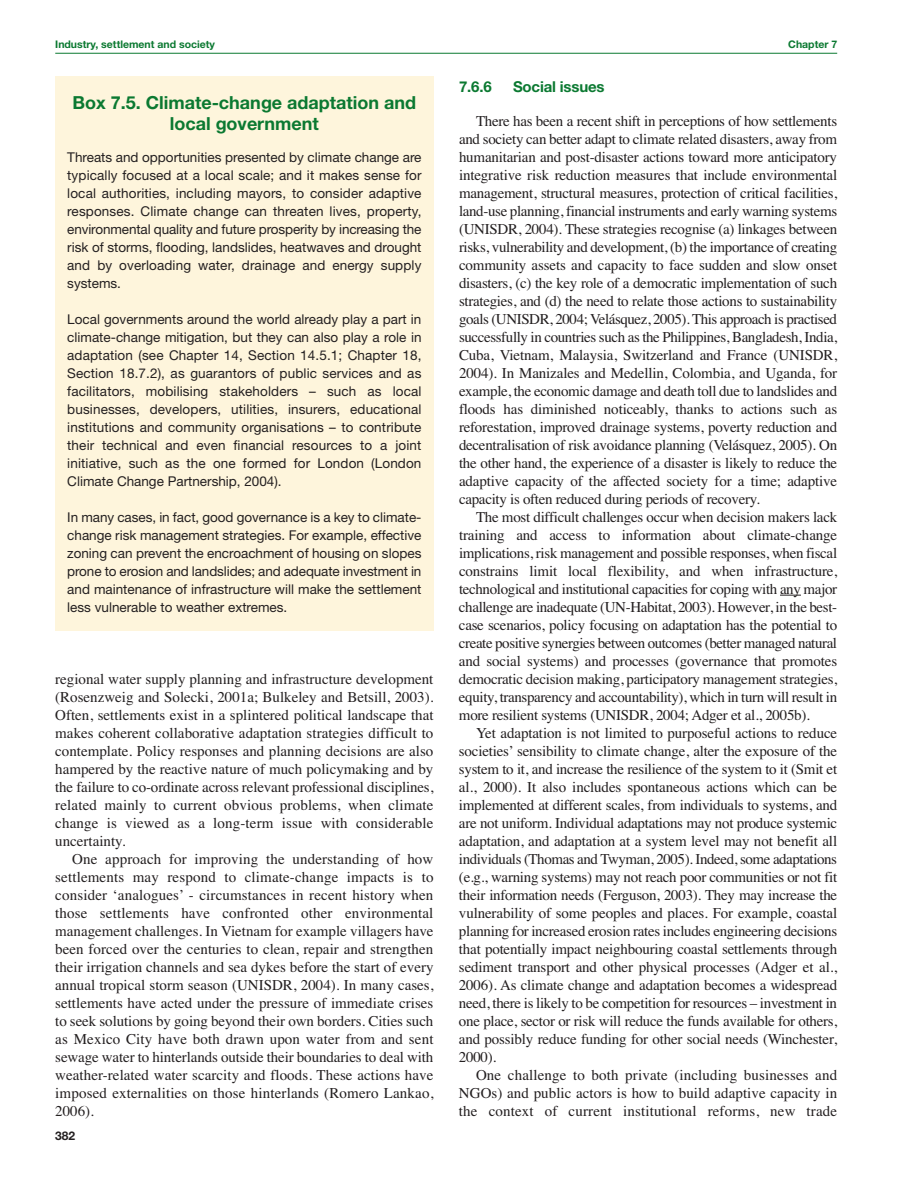
<style>
.page{position:relative;width:918px;height:1188px;background:#fff}
.page>*{position:absolute;margin:0;border:0;box-sizing:border-box;transform-origin:0 0}
.t1{font:700 18px/21.6px "Helvetica Neue";color:#0b7931;text-align:center}
.t2{font:15px/18px "Times";letter-spacing:-.005em;color:#231f20;text-align:justify}
.t3{font:700 15px "Helvetica Neue";letter-spacing:-.01em;color:#0b7931}
.t4{font:13.5px/18px "Helvetica Neue";color:#231f20;text-align:justify}
.t5{font:700 12px "Helvetica Neue";color:#231f20}
.t6{font:700 10.5px "Helvetica Neue";color:#0b7931}
</style>
<div class="page">
<svg style="left:780px;top:595px;width:21px;height:1px"></svg>
<hr style="left:55px;top:53px;width:782px;height:1px;background:#0b7931">
<div style="left:55px;top:77px;width:378px;height:554px;background:#fef5dc"></div>
<p class="t6" style="left:55px;top:40px;width:161px">Industry, settlement and society</p>
<p class="t6" style="left:788px;top:40px;width:50px">Chapter 7</p>
<p class="t1" style="left:73px;top:93px;width:345px">Box 7.5. Climate-change adaptation and local government</p>
<p class="t4" style="left:67px;top:150px;width:356px">Threats and opportunities presented by climate change are typically focused at a local scale; and it makes sense for local authorities, including mayors, to consider adaptive responses. Climate change can threaten lives, property, environmental quality and future prosperity by increasing the risk of storms, flooding, landslides, heatwaves and drought and by overloading water, drainage and energy supply systems.</p>
<p class="t4" style="left:67px;top:311px;width:356px">Local governments around the world already play a part in climate-change mitigation, but they can also play a role in adaptation (see Chapter 14, Section 14.5.1; Chapter 18, Section 18.7.2), as guarantors of public services and as facilitators, mobilising stakeholders – such as local businesses, developers, utilities, insurers, educational institutions and community organisations – to contribute their technical and even financial resources to a joint initiative, such as the one formed for London (London Climate Change Partnership, 2004).</p>
<p class="t4" style="left:67px;top:509px;width:356px">In many cases, in fact, good governance is a key to climate&shy;change risk management strategies. For example, effective zoning can prevent the encroachment of housing on slopes prone to erosion and landslides; and adequate investment in and maintenance of infrastructure will make the settlement less vulnerable to weather extremes.</p>
<p class="t2" style="left:55px;top:670px;width:380px">regional water supply planning and infrastructure development (Rosenzweig and Solecki, 2001a; Bulkeley and Betsill, 2003).<br>Often, settlements exist in a splintered political landscape that makes coherent collaborative adaptation strategies difficult to contemplate. Policy responses and planning decisions are also hampered by the reactive nature of much policymaking and by the failure to co-ordinate across relevant professional disciplines, related mainly to current obvious problems, when climate change is viewed as a long-term issue with considerable uncertainty.</p>
<p class="t2" style="left:55px;top:850px;width:380px;text-indent:17px">One approach for improving the understanding of how settlements may respond to climate-change impacts is to consider ‘analogues’ - circumstances in recent history when those settlements have confronted other environmental management challenges. In Vietnam for example villagers have been forced over the centuries to clean, repair and strengthen their irrigation channels and sea dykes before the start of every annual tropical storm season (UNISDR, 2004). In many cases, settlements have acted under the pressure of immediate crises to seek solutions by going beyond their own borders. Cities such as Mexico City have both drawn upon water from and sent sewage water to hinterlands outside their boundaries to deal with weather-related water scarcity and floods. These actions have imposed externalities on those hinterlands (Romero Lankao, 2006).</p>
<p class="t5" style="left:55px;top:1131px;width:21px">382</p>
<p class="t3" style="left:459px;top:81px;width:34px">7.6.6</p>
<p class="t3" style="left:513px;top:81px;width:93px">Social issues</p>
<p class="t2" style="left:459px;top:112px;width:380px;text-indent:17px">There has been a recent shift in perceptions of how settlements and society can better adapt to climate related disasters, away from humanitarian and post-disaster actions toward more anticipatory integrative risk reduction measures that include environmental management, structural measures, protection of critical facilities, land-use planning, financial instruments and early warning systems (UNISDR, 2004). These strategies recognise (a) linkages between risks, vulnerability and development, (b) the importance of creating community assets and capacity to face sudden and slow onset disasters, (c) the key role of a democratic implementation of such strategies, and (d) the need to relate those actions to sustainability goals (UNISDR, 2004; Velásquez, 2005). This approach is practised successfully in countries such as the Philippines, Bangladesh, India, Cuba, Vietnam, Malaysia, Switzerland and France (UNISDR, 2004). In Manizales and Medellin, Colombia, and Uganda, for example, the economic damage and death toll due to landslides and floods has diminished noticeably, thanks to actions such as reforestation, improved drainage systems, poverty reduction and decentralisation of risk avoidance planning (Velásquez, 2005). On the other hand, the experience of a disaster is likely to reduce the adaptive capacity of the affected society for a time; adaptive capacity is often reduced during periods of recovery.</p>
<p class="t2" style="left:459px;top:508px;width:380px;text-indent:17px">The most difficult challenges occur when decision makers lack training and access to information about climate-change implications, risk management and possible responses, when fiscal constrains limit local flexibility, and when infrastructure, technological and institutional capacities for coping with any major challenge are inadequate (UN-Habitat, 2003). However, in the best&shy;case scenarios, policy focusing on adaptation has the potential to create positive synergies between outcomes (better managed natural and social systems) and processes (governance that promotes democratic decision making, participatory management strategies, equity, transparency and accountability), which in turn will result in more resilient systems (UNISDR, 2004; Adger et al., 2005b).</p>
<p class="t2" style="left:459px;top:724px;width:380px;text-indent:17px">Yet adaptation is not limited to purposeful actions to reduce societies’ sensibility to climate change, alter the exposure of the system to it, and increase the resilience of the system to it (Smit et al., 2000). It also includes spontaneous actions which can be implemented at different scales, from individuals to systems, and are not uniform. Individual adaptations may not produce systemic adaptation, and adaptation at a system level may not benefit all individuals (Thomas and Twyman, 2005). Indeed, some adaptations (e.g., warning systems) may not reach poor communities or not fit their information needs (Ferguson, 2003). They may increase the vulnerability of some peoples and places. For example, coastal planning for increased erosion rates includes engineering decisions that potentially impact neighbouring coastal settlements through sediment transport and other physical processes (Adger et al., 2006). As climate change and adaptation becomes a widespread need, there is likely to be competition for resources – investment in one place, sector or risk will reduce the funds available for others, and possibly reduce funding for other social needs (Winchester, 2000).</p>
<p class="t2" style="left:459px;top:1066px;width:380px;text-indent:17px">One challenge to both private (including businesses and NGOs) and public actors is how to build adaptive capacity in the context of current institutional reforms, new trade</p>
</div>
